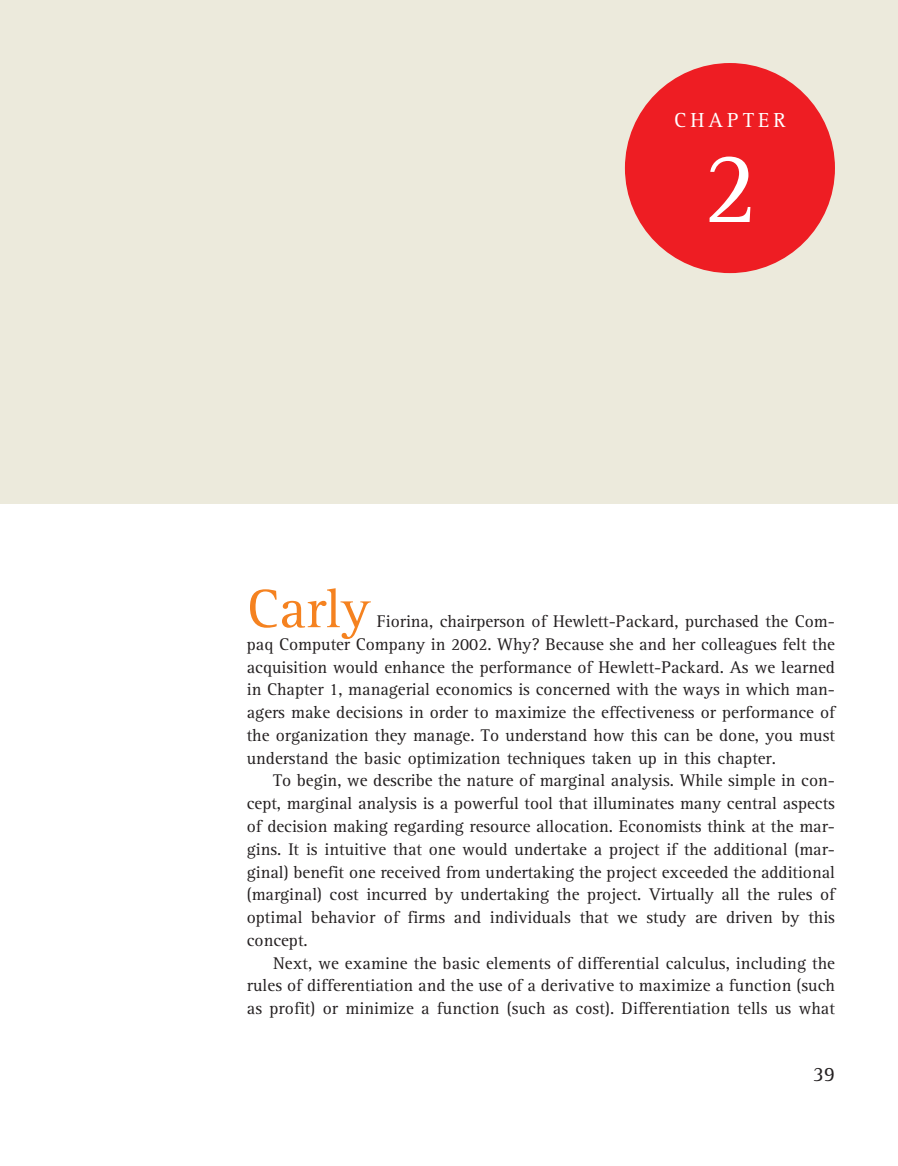
<style>
.page{position:relative;width:898px;height:1166px;background:#fff}
.page>*{position:absolute;margin:0;border:0;box-sizing:border-box;transform-origin:0 0}
.t1{font:105px "Rotis Serif";color:#fff}
.t2{font:56px "Rotis Serif";color:#f58220}
.t3{font:21px "Rotis Serif";letter-spacing:.2em;color:#fff}
.t4{font:21px "Rotis Serif";color:#231f20}
.t5{font:17.5px/22.8px "Rotis Serif";color:#231f20;text-align:justify}
</style>
<div class="page">
<svg style="left:0;top:0;width:898px;height:504px;background:#ecdacd"></svg>
<p class="t3" style="left:674px;top:113px;width:113px">CHAPTER</p>
<h1 class="t1" style="left:703px;top:149px;width:56px">2</h1>
<h2 class="t2" style="left:247px;top:588px;width:125px">Carly</h2>
<p class="t5" style="left:247px;top:611px;width:590px;text-indent:130px">Fiorina, chairperson of Hewlett-Packard, purchased the Com&shy;paq Computer Company in 2002. Why? Because she and her colleagues felt the acquisition would enhance the performance of Hewlett-Packard. As we learned in Chapter 1, managerial economics is concerned with the ways in which man&shy;agers make decisions in order to maximize the effectiveness or performance of the organization they manage. To understand how this can be done, you must understand the basic optimization techniques taken up in this chapter.</p>
<p class="t5" style="left:247px;top:771px;width:590px;text-indent:26px">To begin, we describe the nature of marginal analysis. While simple in con&shy;cept, marginal analysis is a powerful tool that illuminates many central aspects of decision making regarding resource allocation. Economists think at the mar&shy;gins. It is intuitive that one would undertake a project if the additional (mar&shy;ginal) benefit one received from undertaking the project exceeded the additional (marginal) cost incurred by undertaking the project. Virtually all the rules of optimal behavior of firms and individuals that we study are driven by this concept.</p>
<p class="t5" style="left:247px;top:953px;width:590px;text-indent:26px">Next, we examine the basic elements of differential calculus, including the rules of differentiation and the use of a derivative to maximize a function (such as profit) or minimize a function (such as cost). Differentiation tells us what</p>
<p class="t4" style="left:813px;top:1066px;width:23px">39</p>
</div>
